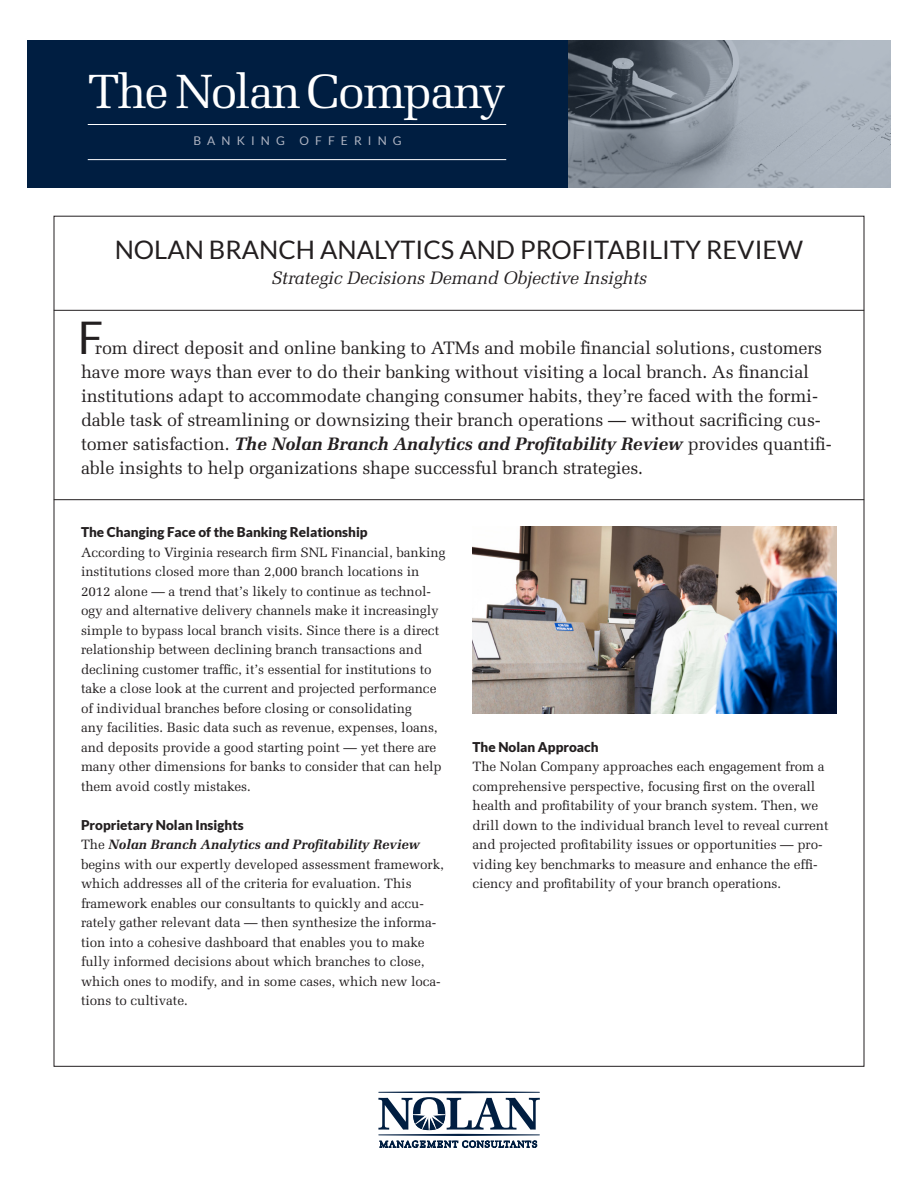
<style>
.page{position:relative;width:918px;height:1188px;background:#fff}
.page>*{position:absolute;margin:0;border:0;box-sizing:border-box;transform-origin:0 0}
.t1{font:48px "Melior";letter-spacing:-.04em;color:#fff}
.t2{font:45px "Lato";color:#231f20}
.t3{font:25.5px "Lato";color:#231f20}
.t4{font:18px/24px "Melior";letter-spacing:-.01em;color:#231f20}
.t5{font:italic 18px "Melior";letter-spacing:-.01em;color:#231f20}
.t6{font:13.5px/19.5px "Melior";letter-spacing:-.005em;color:#231f20}
.t7{font:900 13.5px "Lato";color:#231f20}
.t8{font:12px "Lato";letter-spacing:.51em;color:#afb4c2}
.s1{font-weight:700;font-style:italic}
</style>
<div class="page">
<div style="left:27px;top:41px;width:864px;height:147px;background:#001e41"></div>
<svg style="left:568px;top:41px;width:323px;height:147px;background:#8b949e"></svg>
<svg style="left:378px;top:1091px;width:162px;height:57px"></svg>
<hr style="left:54px;top:310px;width:810px;height:1px;background:#231f20">
<hr style="left:54px;top:499px;width:810px;height:1px;background:#231f20">
<hr style="left:88px;top:159px;width:418px;height:1px;background:#fff">
<hr style="left:88px;top:124px;width:418px;height:1px;background:#fff">
<img style="left:472px;top:526px;width:365px;height:187px">
<p class="t1" style="left:88px;top:63px;width:420px">The Nolan Company</p>
<p class="t8" style="left:193px;top:134px;width:210px">BANKING OFFERING</p>
<p class="t3" style="left:115px;top:235px;width:690px">NOLAN BRANCH ANALYTICS AND PROFITABILITY REVIEW</p>
<p class="t5" style="left:271px;top:267px;width:377px">Strategic Decisions Demand Objective Insights</p>
<p class="t2" style="left:78px;top:312px;width:27px">F</p>
<p class="t4" style="left:81px;top:336px;width:752px;text-indent:14px">rom direct deposit and online banking to ATMs and mobile financial solutions, customers have more ways than ever to do their banking without visiting a local branch. As financial institutions adapt to accommodate changing consumer habits, they’re faced with the formi&shy;dable task of streamlining or downsizing their branch operations — without sacrificing cus&shy;tomer satisfaction. <span class="s1">The Nolan Branch Analytics and Profitability Review</span> provides quantifi&shy;able insights to help organizations shape successful branch strategies.</p>
<p class="t7" style="left:81px;top:525px;width:288px">The Changing Face of the Banking Relationship</p>
<p class="t6" style="left:81px;top:543px;width:366px">According to Virginia research firm SNL Financial, banking institutions closed more than 2,000 branch locations in 2012 alone — a trend that’s likely to continue as technol&shy;ogy and alternative delivery channels make it increasingly simple to bypass local branch visits. Since there is a direct relationship between declining branch transactions and declining customer traffic, it’s essential for institutions to take a close look at the current and projected performance of individual branches before closing or consolidating<br>any facilities. Basic data such as revenue, expenses, loans, and deposits provide a good starting point — yet there are many other dimensions for banks to consider that can help them avoid costly mistakes.</p>
<p class="t7" style="left:81px;top:817px;width:164px">Proprietary Nolan Insights</p>
<p class="t6" style="left:81px;top:835px;width:365px">The <span class="s1">Nolan Branch Analytics and Profitability Review </span>begins with our expertly developed assessment framework, which addresses all of the criteria for evaluation. This framework enables our consultants to quickly and accu&shy;rately gather relevant data — then synthesize the informa&shy;tion into a cohesive dashboard that enables you to make fully informed decisions about which branches to close, which ones to modify, and in some cases, which new loca&shy;tions to cultivate.</p>
<p class="t7" style="left:472px;top:739px;width:128px">The Nolan Approach</p>
<p class="t6" style="left:472px;top:757px;width:358px">The Nolan Company approaches each engagement from a comprehensive perspective, focusing first on the overall health and profitability of your branch system. Then, we drill down to the individual branch level to reveal current and projected profitability issues or opportunities — pro&shy;viding key benchmarks to measure and enhance the effi&shy;ciency and profitability of your branch operations.</p>
</div>
